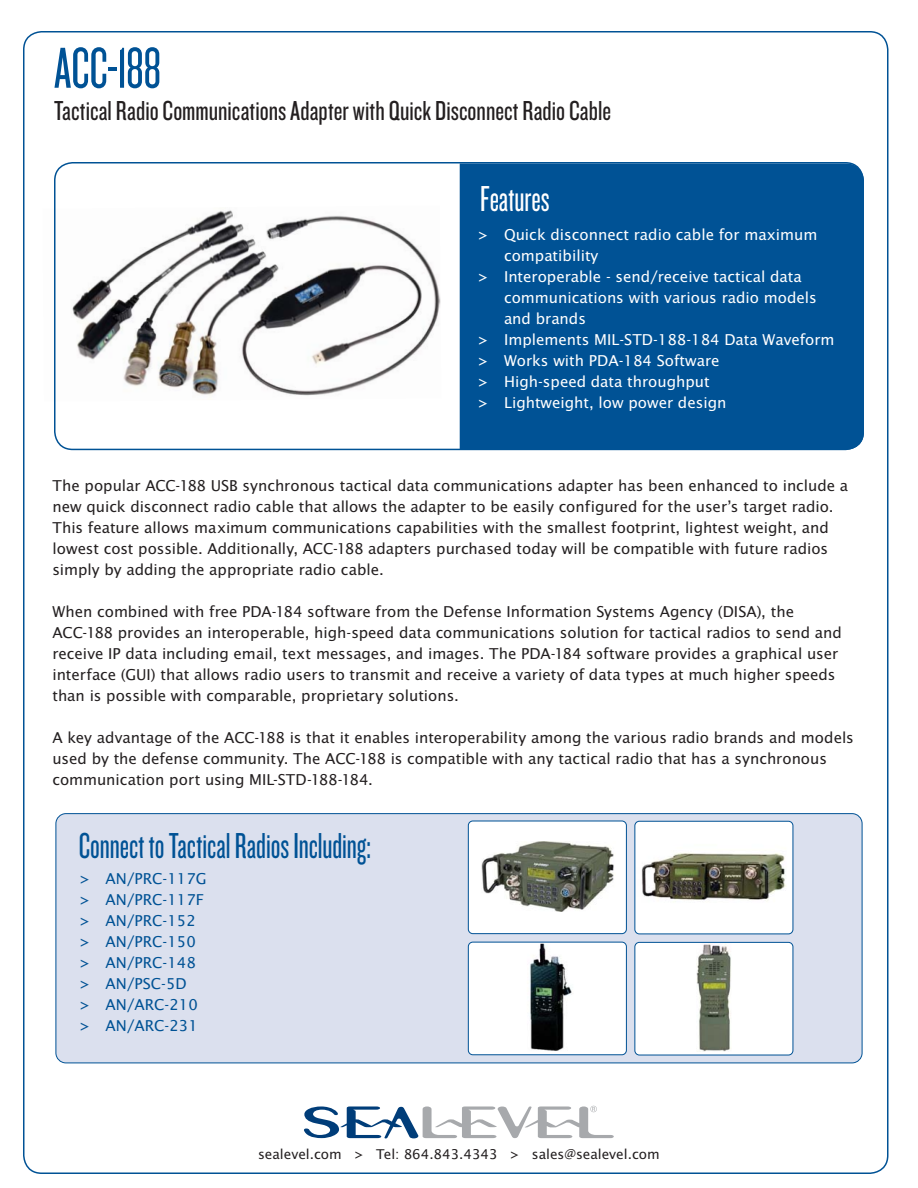
<style>
.page{position:relative;width:918px;height:1188px;background:#fff}
.page>*{position:absolute;margin:0;border:0;box-sizing:border-box;transform-origin:0 0}
.t1{font:60px "Knockout HTF27 Junior Bantamwt";letter-spacing:-.005em;color:#005295}
.t2{font:37.5px "Knockout HTF27 Junior Bantamwt";letter-spacing:-.005em;color:#005295}
.t3{font:37.5px "Knockout HTF27 Junior Bantamwt";color:#fff}
.t4{font:28.5px "Knockout HTF28 Junior Featherwt";color:#231f20}
.t5{font:15px/21px "Lucida Sans";color:#231f20}
.t6{font:15px/21px "Lucida Sans";color:#fff}
.t7{font:15px/21px "Lucida Sans";color:#005295}
.t8{font:13.5px "Lucida Sans";color:#231f20}
</style>
<div class="page">
<div style="left:460px;top:163px;width:404px;height:287px;background:#005295"></div>
<img style="left:72px;top:210px;width:369px;height:186px">
<svg style="left:304px;top:1106px;width:310px;height:32px"></svg>
<div style="left:54px;top:162px;width:810px;height:288px;border:2px solid #005295;border-radius:18px"></div>
<div style="left:56px;top:814px;width:806px;height:249px;background:#dbe0ee;border-radius:10px"></div>
<div style="left:56px;top:813px;width:806px;height:250px;border:1px solid #005295;border-radius:10px"></div>
<div style="left:468px;top:821px;width:158px;height:113px;background:#fff;border-radius:5px"></div>
<div style="left:468px;top:821px;width:159px;height:113px;border:1px solid #005295;border-radius:5px"></div>
<img style="left:481px;top:842px;width:133px;height:70px">
<div style="left:634px;top:821px;width:159px;height:113px;border:1px solid #005295;border-radius:5px"></div>
<img style="left:637px;top:823px;width:154px;height:109px;border-radius:4px">
<div style="left:468px;top:942px;width:158px;height:113px;background:#fff;border-radius:5px"></div>
<div style="left:468px;top:942px;width:159px;height:113px;border:1px solid #005295;border-radius:5px"></div>
<img style="left:530px;top:944px;width:42px;height:107px">
<div style="left:635px;top:942px;width:158px;height:113px;background:#fff;border-radius:5px"></div>
<div style="left:634px;top:942px;width:159px;height:113px;border:1px solid #005295;border-radius:5px"></div>
<img style="left:697px;top:944px;width:34px;height:107px">
<h1 class="t1" style="left:54px;top:48px;width:109px">ACC-188</h1>
<h3 class="t4" style="left:54px;top:94px;width:559px">Tactical Radio Communications Adapter with Quick Disconnect Radio Cable</h3>
<h2 class="t3" style="left:480px;top:187px;width:71px">Features</h2>
<p class="t6" style="left:504px;top:225px;width:332px">Quick disconnect radio cable for maximum compatibility<br>Interoperable - send/receive tactical data communications with various radio models and brands<br>Implements MIL-STD-188-184 Data Waveform<br>Works with PDA-184 Software<br>High-speed data throughput<br>Lightweight, low power design</p>
<p class="t6" style="left:478px;top:225px;width:11px">&gt;</p>
<p class="t6" style="left:478px;top:267px;width:11px">&gt;</p>
<p class="t6" style="left:478px;top:330px;width:11px;text-align:justify">&gt; &gt; &gt; &gt;</p>
<p class="t5" style="left:52px;top:477px;width:797px">The popular ACC-188 USB synchronous tactical data communications adapter has been enhanced to include a new quick disconnect radio cable that allows the adapter to be easily configured for the user’s target radio.<br>This feature allows maximum communications capabilities with the smallest footprint, lightest weight, and lowest cost possible. Additionally, ACC-188 adapters purchased today will be compatible with future radios simply by adding the appropriate radio cable.</p>
<p class="t5" style="left:52px;top:603px;width:791px">When combined with free PDA-184 software from the Defense Information Systems Agency (DISA), the ACC-188 provides an interoperable, high-speed data communications solution for tactical radios to send and receive IP data including email, text messages, and images. The PDA-184 software provides a graphical user interface (GUI) that allows radio users to transmit and receive a variety of data types at much higher speeds than is possible with comparable, proprietary solutions.</p>
<p class="t5" style="left:52px;top:729px;width:803px">A key advantage of the ACC-188 is that it enables interoperability among the various radio brands and models used by the defense community. The ACC-188 is compatible with any tactical radio that has a synchronous communication port using MIL-STD-188-184.</p>
<h2 class="t2" style="left:79px;top:834px;width:294px">Connect to Tactical Radios Including:</h2>
<p class="t7" style="left:106px;top:869px;width:103px">AN/PRC-117G<br>AN/PRC-117F<br>AN/PRC-152<br>AN/PRC-150<br>AN/PRC-148<br>AN/PSC-5D<br>AN/ARC-210<br>AN/ARC-231</p>
<p class="t7" style="left:80px;top:869px;width:11px;text-align:justify">&gt; &gt; &gt; &gt; &gt; &gt; &gt; &gt;</p>
<p class="t8" style="left:258px;top:1148px;width:403px">sealevel.com &gt; Tel: 864.843.4343 &gt; sales@sealevel.com</p>
</div>
